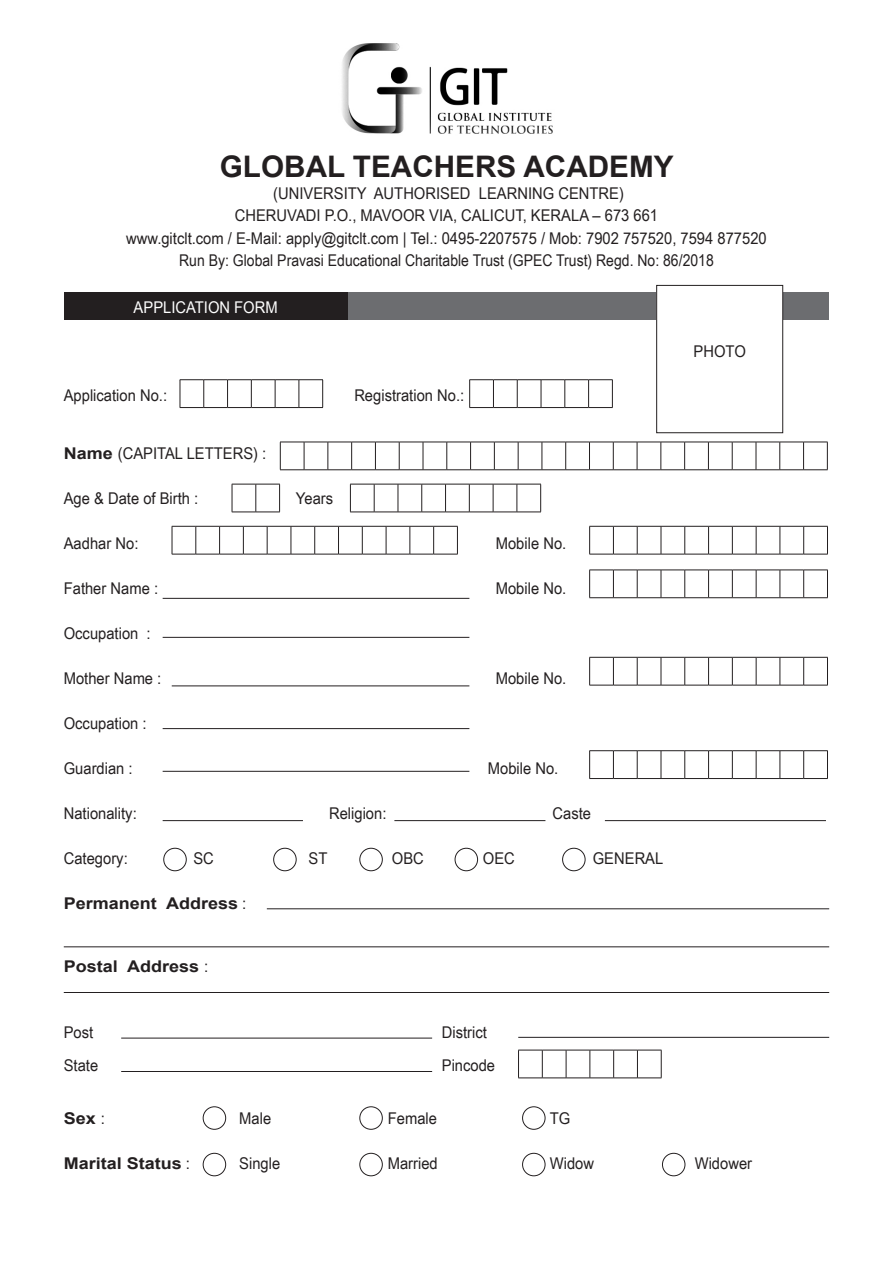
<style>
.page{position:relative;width:893px;height:1263px;background:#fff}
.page>*{position:absolute;margin:0;border:0;box-sizing:border-box;transform-origin:0 0}
.t1{font:700 29.7px "Arial";color:#231f20}
.t2{font:16.2px "Arial Narrow";color:#231f20;scale:1.11 1}
.t3{font:16.2px "Arial Narrow";color:#231f20;scale:1.06 1}
.t4{font:700 16.2px "Arial";color:#231f20;scale:1.11 1}
.t5{font:16.2px "Arial Narrow";color:#fff;scale:1.11 1}
.s1{font-family:"Arial";font-weight:700}
.s2{font-family:"Arial Narrow";font-weight:400}
</style>
<div class="page">
<img style="left:342px;top:43px;width:211px;height:91px">
<div style="left:348px;top:293px;width:481px;height:27px;background:#6c6d70"></div>
<div style="left:64px;top:293px;width:284px;height:27px;background:#231f20"></div>
<svg style="left:280px;top:442px;width:548px;height:28px"></svg>
<svg style="left:172px;top:526px;width:286px;height:29px"></svg>
<svg style="left:350px;top:484px;width:191px;height:29px"></svg>
<svg style="left:518px;top:1050px;width:144px;height:29px"></svg>
<svg style="left:589px;top:526px;width:239px;height:29px"></svg>
<svg style="left:589px;top:570px;width:239px;height:28px"></svg>
<svg style="left:589px;top:657px;width:239px;height:29px"></svg>
<svg style="left:589px;top:750px;width:239px;height:29px"></svg>
<svg style="left:232px;top:484px;width:48px;height:29px"></svg>
<hr style="left:163px;top:598px;width:306px;height:1px;background:#231f20">
<hr style="left:163px;top:637px;width:306px;height:1px;background:#231f20">
<hr style="left:163px;top:728px;width:306px;height:1px;background:#231f20">
<hr style="left:163px;top:771px;width:306px;height:1px;background:#231f20">
<hr style="left:163px;top:820px;width:140px;height:1px;background:#231f20">
<hr style="left:394px;top:820px;width:151px;height:1px;background:#231f20">
<hr style="left:605px;top:820px;width:221px;height:1px;background:#231f20">
<hr style="left:172px;top:685px;width:297px;height:1px;background:#231f20">
<hr style="left:518px;top:1037px;width:311px;height:1px;background:#231f20">
<hr style="left:121px;top:1071px;width:311px;height:1px;background:#231f20">
<hr style="left:121px;top:1038px;width:311px;height:1px;background:#231f20">
<hr style="left:267px;top:908px;width:562px;height:1px;background:#231f20">
<hr style="left:64px;top:946px;width:765px;height:1px;background:#231f20">
<hr style="left:64px;top:992px;width:765px;height:1px;background:#231f20">
<div style="left:203px;top:1106px;width:23px;height:24px;border:1px solid #231f20;border-radius:50%"></div>
<div style="left:203px;top:1153px;width:23px;height:23px;border:1px solid #231f20;border-radius:50%"></div>
<div style="left:359px;top:1106px;width:24px;height:24px;border:1px solid #231f20;border-radius:50%"></div>
<div style="left:359px;top:1153px;width:24px;height:23px;border:1px solid #231f20;border-radius:50%"></div>
<div style="left:522px;top:1106px;width:23px;height:24px;border:1px solid #231f20;border-radius:50%"></div>
<div style="left:273px;top:848px;width:24px;height:23px;border:1px solid #231f20;border-radius:50%"></div>
<div style="left:163px;top:848px;width:24px;height:23px;border:1px solid #231f20;border-radius:50%"></div>
<div style="left:359px;top:848px;width:24px;height:23px;border:1px solid #231f20;border-radius:50%"></div>
<div style="left:455px;top:848px;width:23px;height:23px;border:1px solid #231f20;border-radius:50%"></div>
<div style="left:562px;top:848px;width:23px;height:23px;border:1px solid #231f20;border-radius:50%"></div>
<div style="left:522px;top:1153px;width:23px;height:23px;border:1px solid #231f20;border-radius:50%"></div>
<div style="left:662px;top:1153px;width:23px;height:23px;border:1px solid #231f20;border-radius:50%"></div>
<div style="left:657px;top:285px;width:126px;height:148px;background:#fff"></div>
<div style="left:656px;top:285px;width:127px;height:148px;border:1px solid #231f20"></div>
<svg style="left:180px;top:379px;width:143px;height:29px"></svg>
<svg style="left:469px;top:379px;width:144px;height:29px"></svg>
<p class="t1" style="left:220px;top:146px;width:455px">GLOBAL TEACHERS ACADEMY</p>
<p class="t2" style="left:273px;top:181px;width:317px">(UNIVERSITY AUTHORISED LEARNING CENTRE)</p>
<p class="t2" style="left:235px;top:203px;width:383px">CHERUVADI P.O., MAVOOR VIA, CALICUT, KERALA – 673 661</p>
<p class="t2" style="left:126px;top:226px;width:579px">www.gitclt.com / E-Mail: apply@gitclt.com | Tel.: 0495-2207575 / Mob: 7902 757520, 7594 877520</p>
<p class="t3" style="left:179px;top:248px;width:506px">Run By: Global Pravasi Educational Charitable Trust (GPEC Trust) Regd. No: 86/2018</p>
<p class="t5" style="left:134px;top:295px;width:131px">APPLICATION FORM</p>
<p class="t2" style="left:64px;top:383px;width:95px">Application No.:</p>
<p class="t2" style="left:354px;top:383px;width:101px">Registration No.:</p>
<p class="t2" style="left:64px;top:442px;width:184px"><span class="s1">Name</span> (CAPITAL LETTERS) :</p>
<p class="t2" style="left:64px;top:487px;width:123px">Age &amp; Date of Birth :</p>
<p class="t2" style="left:296px;top:487px;width:35px">Years</p>
<p class="t2" style="left:64px;top:532px;width:69px">Aadhar No:</p>
<p class="t2" style="left:496px;top:532px;width:65px">Mobile No.</p>
<p class="t2" style="left:64px;top:577px;width:86px">Father Name :</p>
<p class="t2" style="left:496px;top:577px;width:65px">Mobile No.</p>
<p class="t2" style="left:64px;top:622px;width:80px">Occupation :</p>
<p class="t2" style="left:64px;top:667px;width:89px">Mother Name :</p>
<p class="t2" style="left:496px;top:667px;width:65px">Mobile No.</p>
<p class="t2" style="left:64px;top:712px;width:76px">Occupation :</p>
<p class="t2" style="left:64px;top:757px;width:64px">Guardian :</p>
<p class="t2" style="left:488px;top:757px;width:65px">Mobile No.</p>
<p class="t2" style="left:64px;top:802px;width:67px">Nationality:</p>
<p class="t2" style="left:329px;top:802px;width:53px">Religion:</p>
<p class="t2" style="left:553px;top:802px;width:36px">Caste</p>
<p class="t2" style="left:64px;top:847px;width:59px">Category:</p>
<p class="t2" style="left:193px;top:847px;width:20px">SC</p>
<p class="t2" style="left:309px;top:847px;width:18px">ST</p>
<p class="t2" style="left:392px;top:847px;width:30px">OBC</p>
<p class="t2" style="left:483px;top:847px;width:30px">OEC</p>
<p class="t2" style="left:593px;top:847px;width:65px">GENERAL</p>
<p class="t4" style="left:64px;top:891px;width:166px">Permanent Address <span class="s2">:</span></p>
<p class="t4" style="left:64px;top:954px;width:132px">Postal Address <span class="s2">:</span></p>
<p class="t2" style="left:64px;top:1020px;width:28px">Post</p>
<p class="t2" style="left:442px;top:1020px;width:42px">District</p>
<p class="t2" style="left:64px;top:1053px;width:33px">State</p>
<p class="t2" style="left:442px;top:1053px;width:50px">Pincode</p>
<p class="t2" style="left:694px;top:339px;width:49px">PHOTO</p>
<p class="t4" style="left:64px;top:1107px;width:39px">Sex <span class="s2">:</span></p>
<p class="t2" style="left:239px;top:1106px;width:30px">Male</p>
<p class="t2" style="left:388px;top:1106px;width:46px">Female</p>
<p class="t2" style="left:550px;top:1106px;width:20px">TG</p>
<p class="t4" style="left:64px;top:1152px;width:115px">Marital Status <span class="s2">:</span></p>
<p class="t2" style="left:239px;top:1151px;width:38px">Single</p>
<p class="t2" style="left:388px;top:1151px;width:47px">Married</p>
<p class="t2" style="left:550px;top:1151px;width:41px">Widow</p>
<p class="t2" style="left:695px;top:1151px;width:53px">Widower</p>
</div>
